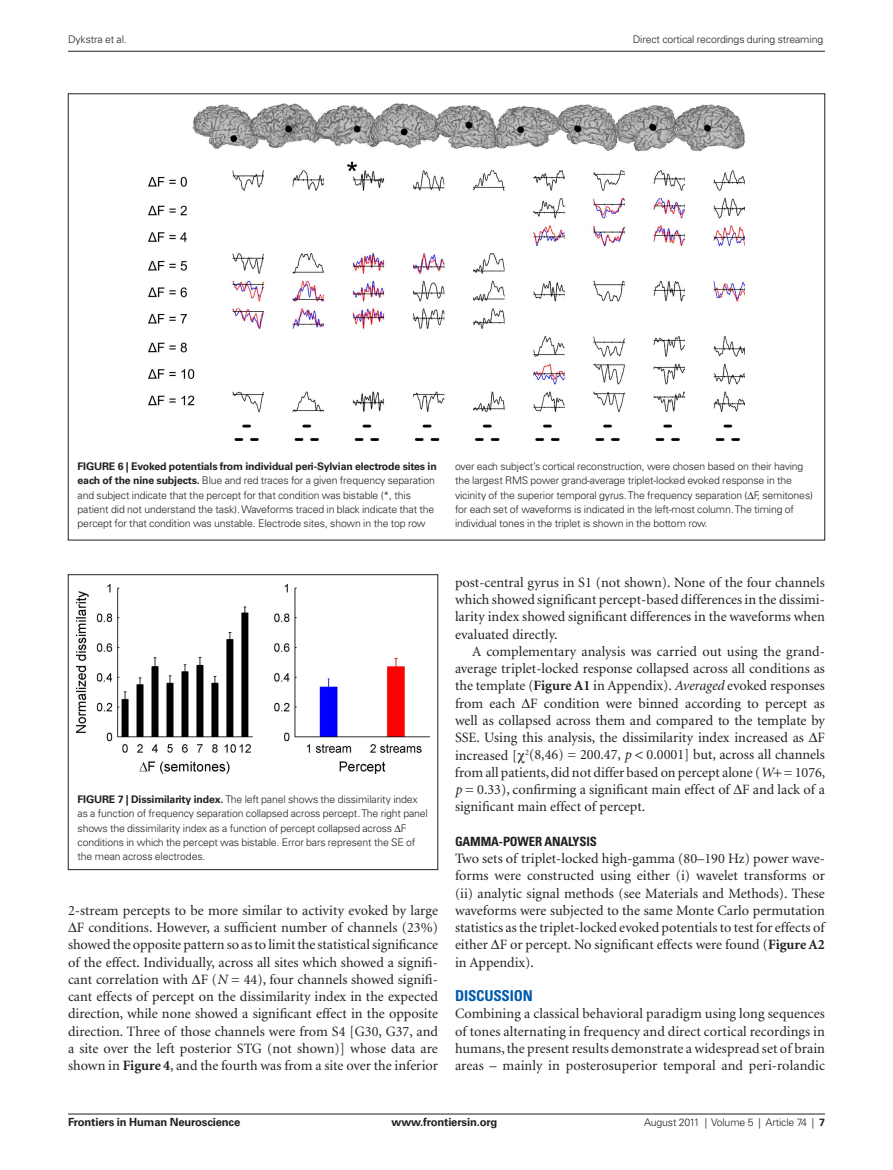
<style>
.page{position:relative;width:893px;height:1170px;background:#fff}
.page>*{position:absolute;margin:0;border:0;box-sizing:border-box;transform-origin:0 0}
.t1{font:700 condensed 15px "Univers";letter-spacing:-.01em;color:#015aaa}
.t2{font:14.25px/17.2px "Minion";color:#231f20;text-align:justify}
.t3{font:700 condensed 12.75px "Univers";letter-spacing:-.01em;color:#231f20}
.t4{font:700 11.25px "Univers";letter-spacing:-.015em;color:#231f20}
.t5{font:300 10.5px/14.2px "Univers";letter-spacing:-.015em;color:#231f20}
.s1{font-weight:700}
.s2{font-style:italic}
</style>
<div class="page">
<img style="left:149px;top:103px;width:595px;height:337px">
<img style="left:77px;top:584px;width:352px;height:189px">
<hr style="left:68px;top:51px;width:757px;height:1px;background:#231f20">
<hr style="left:68px;top:1113px;width:757px;height:1px;background:#231f20">
<p class="t5" style="left:68px;top:32px;width:60px">Dykstra et al.</p>
<p class="t5" style="left:633px;top:32px;width:192px">Direct cortical recordings during streaming</p>
<p class="t5" style="left:78px;top:459px;width:361px"><span class="s1">Figure 6 | Evoked potentials from individual peri-Sylvian electrode sites in each of the nine subjects.</span> Blue and red traces for a given frequency separation and subject indicate that the percept for that condition was bistable (*, this patient did not understand the task). Waveforms traced in black indicate that the percept for that condition was unstable. Electrode sites, shown in the top row</p>
<p class="t5" style="left:455px;top:459px;width:359px">over each subject’s cortical reconstruction, were chosen based on their having the largest RMS power grand-average triplet-locked evoked response in the vicinity of the superior temporal gyrus. The frequency separation (∆F, semitones) for each set of waveforms is indicated in the left-most column. The timing of individual tones in the triplet is shown in the bottom row.</p>
<p class="t5" style="left:78px;top:792px;width:352px"><span class="s1">Figure 7 | Dissimilarity index.</span> The left panel shows the dissimilarity index as a function of frequency separation collapsed across percept. The right panel shows the dissimilarity index as a function of percept collapsed across ∆F conditions in which the percept was bistable. Error bars represent the SE of the mean across electrodes.</p>
<p class="t2" style="left:68px;top:902px;width:372px">2-stream percepts to be more similar to activity evoked by large ∆F conditions. However, a sufficient number of channels (23%) showed the opposite pattern so as to limit the statistical significance of the effect. Individually, across all sites which showed a signifi&shy;cant correlation with ∆F (<span class="s2">N</span> = 44), four channels showed signifi&shy;cant effects of percept on the dissimilarity index in the expected direction, while none showed a significant effect in the opposite direction. Three of those channels were from S4 [G30, G37, and a site over the left posterior STG (not shown)] whose data are shown in <span class="s1">Figure 4</span>, and the fourth was from a site over the inferior</p>
<p class="t2" style="left:455px;top:574px;width:371px">post-central gyrus in S1 (not shown). None of the four channels which showed significant percept-based differences in the dissimi&shy;larity index showed significant differences in the waveforms when evaluated directly.</p>
<p class="t2" style="left:455px;top:643px;width:372px;text-indent:17px">A complementary analysis was carried out using the grand&shy;average triplet-locked response collapsed across all conditions as the template (<span class="s1">Figure A1</span> in Appendix). <span class="s2">Averaged</span> evoked responses from each ∆F condition were binned according to percept as well as collapsed across them and compared to the template by SSE. Using this analysis, the dissimilarity index increased as ∆F increased [ <sup>2</sup>(8,46) = 200.47, <span class="s2">p</span> 0.0001] but, across all channels from all patients, did not differ based on percept alone (<span class="s2">W</span> = 1076, <span class="s2">p</span> = 0.33), confirming a significant main effect of ∆F and lack of a significant main effect of percept.</p>
<p class="t3" style="left:455px;top:833px;width:144px">GAMMA-POWER ANALYSIS</p>
<p class="t2" style="left:455px;top:850px;width:371px">Two sets of triplet-locked high-gamma (80–190 Hz) power wave&shy;forms were constructed using either (i) wavelet transforms or (ii) analytic signal methods (see Materials and Methods). These waveforms were subjected to the same Monte Carlo permutation statistics as the triplet-locked evoked potentials to test for effects of either ∆F or percept. No significant effects were found (<span class="s1">Figure A2 </span>in Appendix).</p>
<p class="t1" style="left:455px;top:986px;width:79px">DISCUSSION</p>
<p class="t2" style="left:455px;top:1005px;width:372px">Combining a classical behavioral paradigm using long sequences of tones alternating in frequency and direct cortical recordings in humans, the present results demonstrate a widespread set of brain areas – mainly in posterosuperior temporal and peri-rolandic</p>
<p class="t4" style="left:68px;top:1115px;width:174px">Frontiers in Human Neuroscience</p>
<p class="t4" style="left:392px;top:1115px;width:107px">www.frontiersin.org</p>
<p class="t5" style="left:644px;top:1115px;width:182px">August 2011 | Volume 5 | Article 74 | <span class="s1">7</span></p>
</div>
